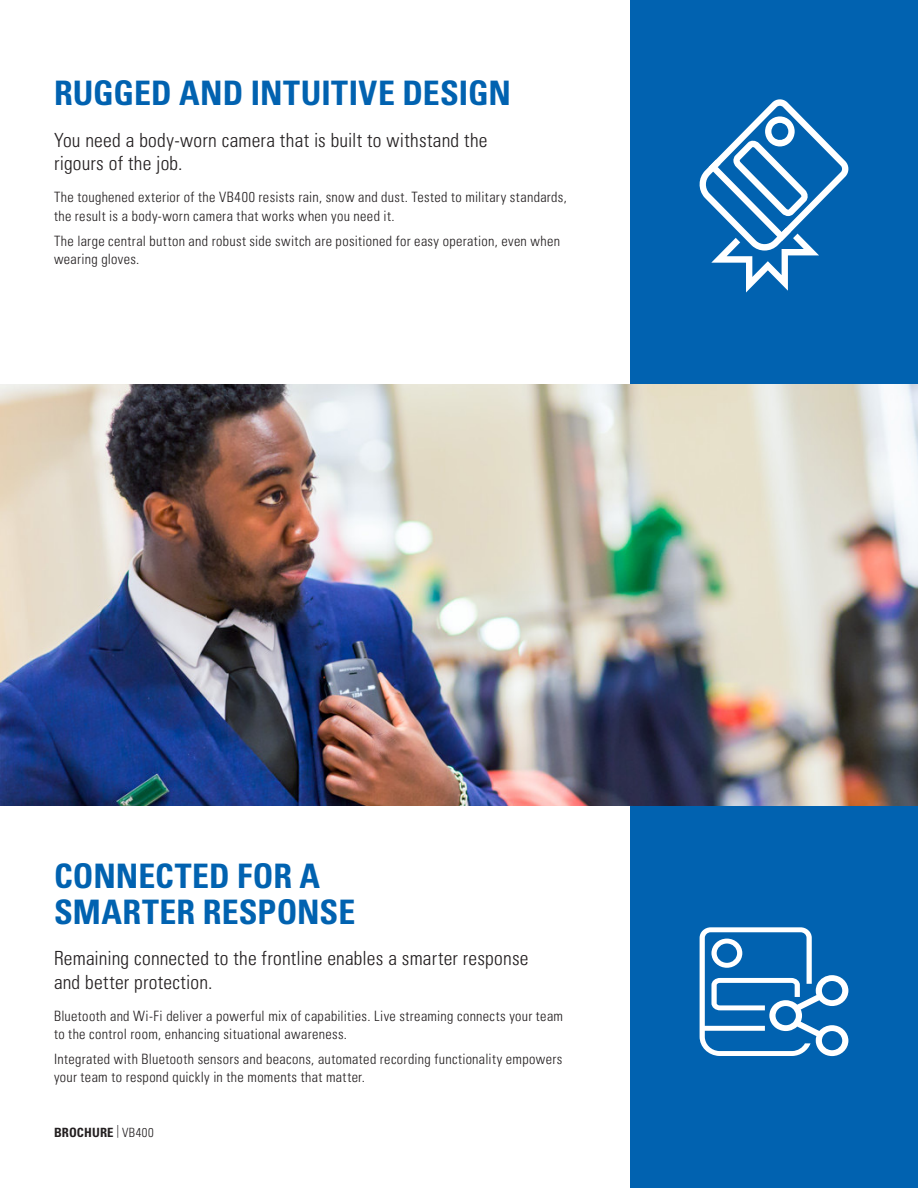
<style>
.page{position:relative;width:918px;height:1188px;background:#fff}
.page>*{position:absolute;margin:0;border:0;box-sizing:border-box;transform-origin:0 0}
.Body_Text{font:700 condensed 33.75px/36px "Univers LT Pro";color:#0162b0}
.Body_Text-2{font:300 condensed 19.5px/23.2px "Univers LT Pro";letter-spacing:.01em;color:#231f20}
.Body_Text-3{font:300 condensed 14.25px/18.3px "Univers LT Pro";letter-spacing:.025em;color:#231f20}
.t1{font:700 condensed 12.75px "Univers LT Pro";letter-spacing:.01em;color:#231f20}
.s1{font-weight:300}
</style>
<div class="page">
<div style="left:630px;top:0;width:288px;height:384px;background:#0162b0"></div>
<div style="left:630px;top:805px;width:288px;height:383px;background:#0162b0"></div>
<svg style="left:700px;top:927px;width:148px;height:129px"></svg>
<svg style="left:699px;top:99px;width:150px;height:193px"></svg>
<img style="left:0;top:384px;width:918px;height:421px">
<p class="Body_Text" style="left:54px;top:75px;width:459px">RUGGED AND INTUITIVE DESIGN</p>
<p class="Body_Text-2" style="left:54px;top:127px;width:435px">You need a body-worn camera that is built to withstand the rigours of the job.</p>
<p class="Body_Text-3" style="left:54px;top:187px;width:514px">The toughened exterior of the VB400 resists rain, snow and dust. Tested to military standards, the result is a body-worn camera that works when you need it.</p>
<p class="Body_Text-3" style="left:54px;top:231px;width:508px">The large central button and robust side switch are positioned for easy operation, even when wearing gloves.</p>
<p class="Body_Text" style="left:54px;top:857px;width:303px">CONNECTED FOR A<br>SMARTER RESPONSE</p>
<p class="Body_Text-2" style="left:54px;top:946px;width:476px">Remaining connected to the frontline enables a smarter response and better protection.</p>
<p class="Body_Text-3" style="left:54px;top:1006px;width:511px">Bluetooth and Wi-Fi deliver a powerful mix of capabilities. Live streaming connects your team to the control room, enhancing situational awareness.</p>
<p class="Body_Text-3" style="left:54px;top:1049px;width:510px">Integrated with Bluetooth sensors and beacons, automated recording functionality empowers your team to respond quickly in the moments that matter.</p>
<p class="t1" style="left:54px;top:1124px;width:101px">BROCHURE <span class="s1">| VB400</span></p>
</div>
